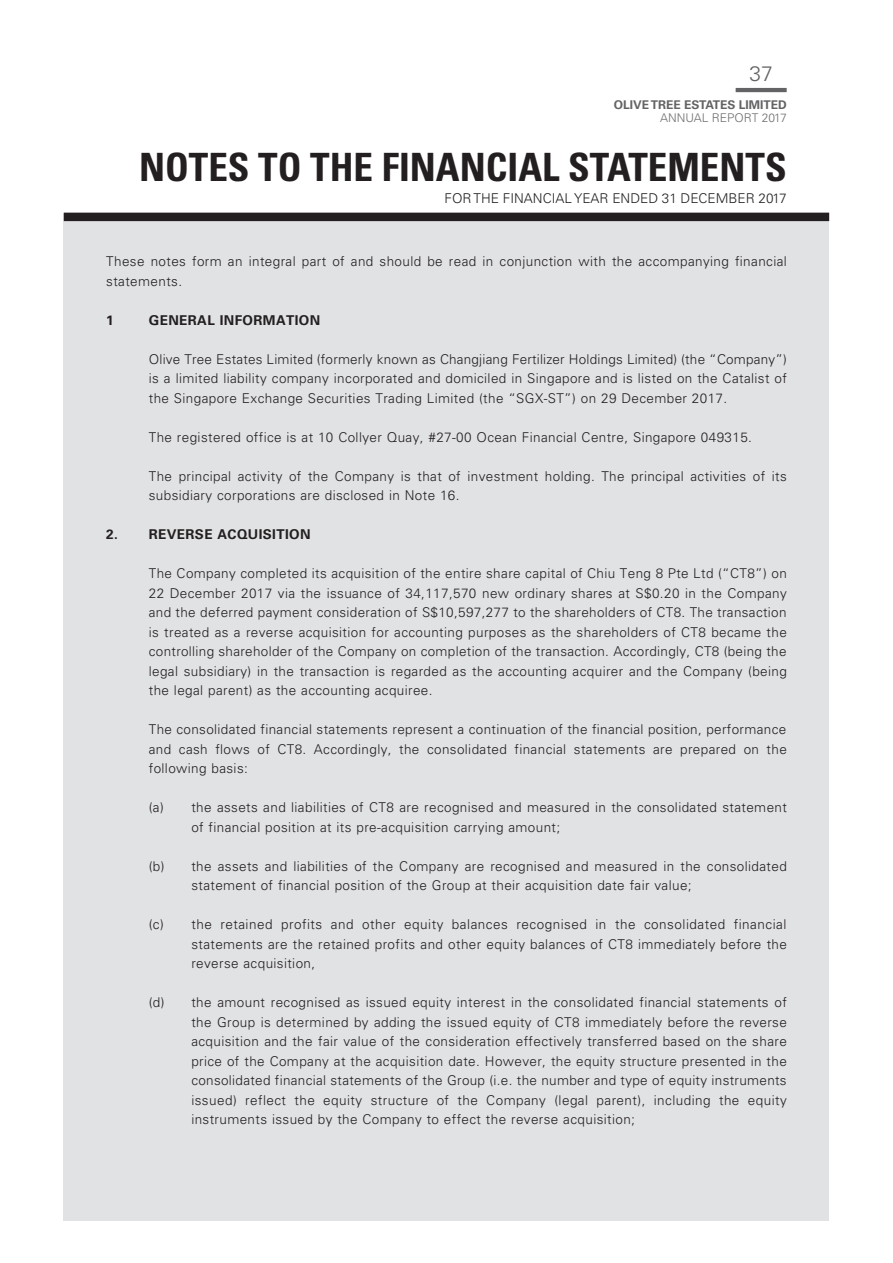
<style>
.page{position:relative;width:893px;height:1263px;background:#fff}
.page>*{position:absolute;margin:0;border:0;box-sizing:border-box;transform-origin:0 0}
.t1{font:700 condensed 39px "Univers LT Std";color:#231f20}
.t2{font:300 21px "Univers LT Std";color:#636366}
._00_E_Body_Text{font:300 13.5px/19.5px "Univers LT Std";letter-spacing:.03em;color:#231f20;text-align:justify}
._01_E_Heading_Body{font:700 13.5px "Univers LT Std";letter-spacing:.03em;color:#231f20}
._00_E_Body_Text-2{font:300 13.5px "Univers LT Std";color:#231f20}
.t3{font:700 12px "Univers LT Std";color:#636366}
.t4{font:300 12px "Univers LT Std";color:#6c6d70}
</style>
<div class="page">
<div style="left:64px;top:213px;width:765px;height:1007px;background:#e1e2e4"></div>
<hr style="left:736px;top:88px;width:51px;height:4px;background:#636366">
<div style="left:64px;top:213px;width:765px;height:8px;background:#231f20"></div>
<p class="t2" style="left:749px;top:61px;width:25px">37</p>
<p class="t3" style="left:614px;top:97px;width:174px">OLIVE TREE ESTATES LIMITED</p>
<p class="t4" style="left:660px;top:111px;width:128px">ANNUAL REPORT 2017</p>
<h1 class="t1" style="left:139px;top:143px;width:649px">NOTES TO THE FINANCIAL STATEMENTS</h1>
<p class="_00_E_Body_Text-2" style="left:444px;top:190px;width:344px">FOR THE FINANCIAL YEAR ENDED 31 DECEMBER 2017</p>
<p class="_00_E_Body_Text" style="left:106px;top:252px;width:682px">These notes form an integral part of and should be read in conjunction with the accompanying financial statements.</p>
<p class="_01_E_Heading_Body" style="left:106px;top:312px;width:9px">1</p>
<p class="_01_E_Heading_Body" style="left:149px;top:312px;width:173px">GENERAL INFORMATION</p>
<p class="_00_E_Body_Text" style="left:149px;top:349px;width:640px">Olive Tree Estates Limited (formerly known as Changjiang Fertilizer Holdings Limited) (the “Company”) is a limited liability company incorporated and domiciled in Singapore and is listed on the Catalist of the Singapore Exchange Securities Trading Limited (the “SGX-ST”) on 29 December 2017.</p>
<p class="_00_E_Body_Text" style="left:149px;top:427px;width:605px">The registered office is at 10 Collyer Quay, #27-00 Ocean Financial Centre, Singapore 049315.</p>
<p class="_00_E_Body_Text" style="left:149px;top:466px;width:639px">The principal activity of the Company is that of investment holding. The principal activities of its subsidiary corporations are disclosed in Note 16.</p>
<p class="_01_E_Heading_Body" style="left:106px;top:527px;width:206px">2. REVERSE ACQUISITION</p>
<p class="_00_E_Body_Text" style="left:149px;top:564px;width:640px">The Company completed its acquisition of the entire share capital of Chiu Teng 8 Pte Ltd (“CT8”) on 22 December 2017 via the issuance of 34,117,570 new ordinary shares at S$0.20 in the Company and the deferred payment consideration of S$10,597,277 to the shareholders of CT8. The transaction is treated as a reverse acquisition for accounting purposes as the shareholders of CT8 became the controlling shareholder of the Company on completion of the transaction. Accordingly, CT8 (being the legal subsidiary) in the transaction is regarded as the accounting acquirer and the Company (being the legal parent) as the accounting acquiree.</p>
<p class="_00_E_Body_Text" style="left:149px;top:720px;width:640px">The consolidated financial statements represent a continuation of the financial position, performance and cash flows of CT8. Accordingly, the consolidated financial statements are prepared on the following basis:</p>
<p class="_00_E_Body_Text" style="left:191px;top:798px;width:597px;text-indent:-43px">(a) the assets and liabilities of CT8 are recognised and measured in the consolidated statement of financial position at its pre-acquisition carrying amount;</p>
<p class="_00_E_Body_Text" style="left:191px;top:856px;width:597px;text-indent:-43px">(b) the assets and liabilities of the Company are recognised and measured in the consolidated statement of financial position of the Group at their acquisition date fair value;</p>
<p class="_00_E_Body_Text" style="left:191px;top:915px;width:597px;text-indent:-43px">(c) the retained profits and other equity balances recognised in the consolidated financial statements are the retained profits and other equity balances of CT8 immediately before the reverse acquisition,</p>
<p class="_00_E_Body_Text" style="left:191px;top:993px;width:597px;text-indent:-43px">(d) the amount recognised as issued equity interest in the consolidated financial statements of the Group is determined by adding the issued equity of CT8 immediately before the reverse acquisition and the fair value of the consideration effectively transferred based on the share price of the Company at the acquisition date. However, the equity structure presented in the consolidated financial statements of the Group (i.e. the number and type of equity instruments issued) reflect the equity structure of the Company (legal parent), including the equity instruments issued by the Company to effect the reverse acquisition;</p>
</div>
